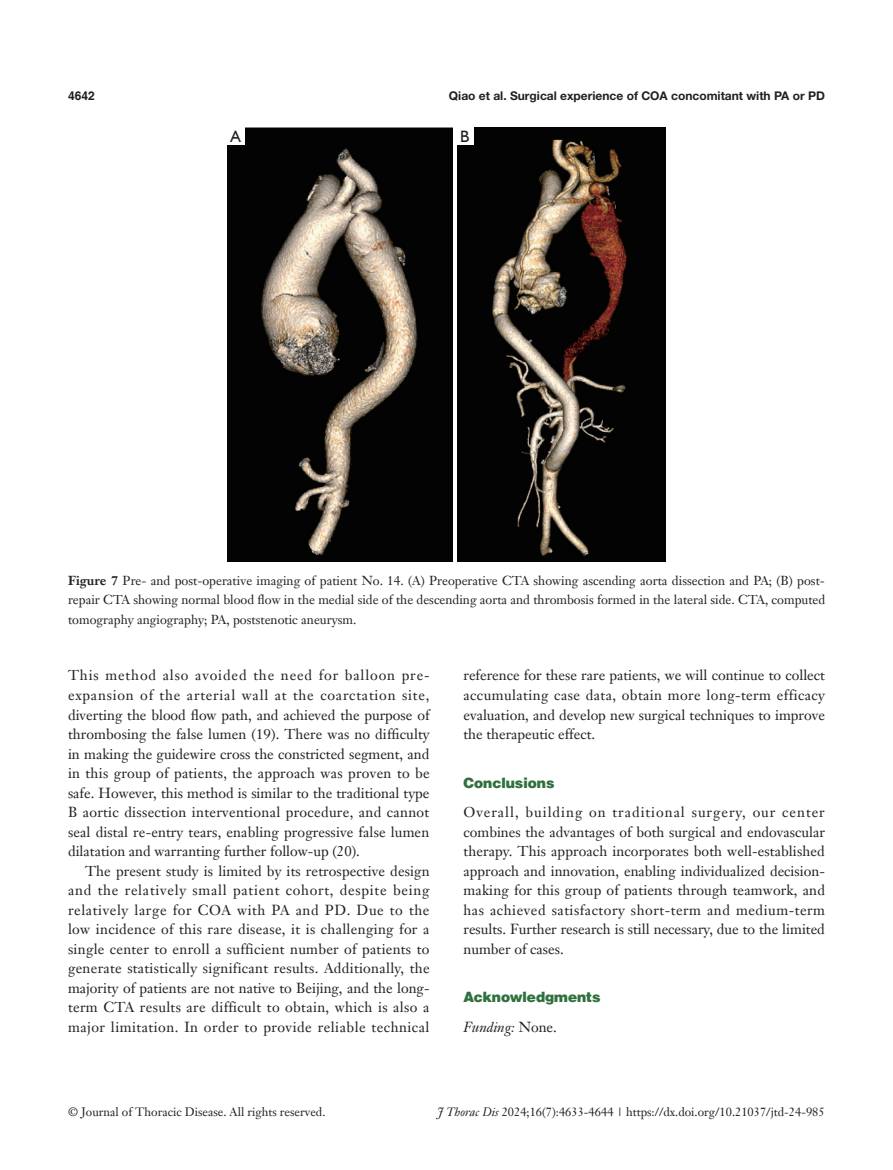
<style>
.page{position:relative;width:893px;height:1170px;background:#fff}
.page>*{position:absolute;margin:0;border:0;box-sizing:border-box;transform-origin:0 0}
.t1{font:16.5px "Humanist 521 BT";color:#231f20}
.t2{font:14.25px/19.5px "Janson Text LT";color:#231f20;text-align:justify}
._1ji-6_5{font:900 14.25px "Helvetica";color:#30703e}
.t3{font:italic 14.25px "Janson Text LT";color:#231f20}
.二级标题下沉{font:12.75px/19.5px "Janson Text LT";color:#231f20;text-align:justify}
.t4{font:12px "Janson Text LT";color:#231f20}
.t5{font:700 12px "Helvetica Neue LT Pro";color:#231f20}
.t6{font:700 12px "Helvetica";color:#231f20}
.s1{font-weight:700}
.s2{font-style:normal}
.s3{font-style:italic}
</style>
<div class="page">
<img style="left:227px;top:128px;width:226px;height:433px">
<img style="left:457px;top:128px;width:209px;height:433px">
<div style="left:227px;top:128px;width:17px;height:17px;background:#fff"></div>
<div style="left:456px;top:128px;width:17px;height:17px;background:#fff"></div>
<p class="t6" style="left:68px;top:88px;width:28px">4642</p>
<p class="t5" style="left:449px;top:88px;width:377px">Qiao et al. Surgical experience of COA concomitant with PA or PD</p>
<p class="t1" style="left:230px;top:126px;width:12px">A</p>
<p class="t1" style="left:460px;top:126px;width:11px">B</p>
<p class="二级标题下沉" style="left:68px;top:570px;width:759px"><span class="s1">Figure 7</span> Pre- and post-operative imaging of patient No. 14. (A) Preoperative CTA showing ascending aorta dissection and PA; (B) post&shy;repair CTA showing normal blood flow in the medial side of the descending aorta and thrombosis formed in the lateral side. CTA, computed tomography angiography; PA, poststenotic aneurysm.</p>
<p class="t2" style="left:68px;top:665px;width:363px">This method also avoided the need for balloon pre&shy;expansion of the arterial wall at the coarctation site, diverting the blood flow path, and achieved the purpose of thrombosing the false lumen (19). There was no difficulty in making the guidewire cross the constricted segment, and in this group of patients, the approach was proven to be safe. However, this method is similar to the traditional type B aortic dissection interventional procedure, and cannot seal distal re-entry tears, enabling progressive false lumen dilatation and warranting further follow-up (20).</p>
<p class="t2" style="left:68px;top:860px;width:363px;text-indent:17px">The present study is limited by its retrospective design and the relatively small patient cohort, despite being relatively large for COA with PA and PD. Due to the low incidence of this rare disease, it is challenging for a single center to enroll a sufficient number of patients to generate statistically significant results. Additionally, the majority of patients are not native to Beijing, and the long&shy;term CTA results are difficult to obtain, which is also a major limitation. In order to provide reliable technical</p>
<p class="t2" style="left:463px;top:665px;width:363px">reference for these rare patients, we will continue to collect accumulating case data, obtain more long-term efficacy evaluation, and develop new surgical techniques to improve the therapeutic effect.</p>
<p class="_1ji-6_5" style="left:463px;top:773px;width:92px">Conclusions</p>
<p class="t2" style="left:463px;top:802px;width:363px">Overall, building on traditional surgery, our center combines the advantages of both surgical and endovascular therapy. This approach incorporates both well-established approach and innovation, enabling individualized decision&shy;making for this group of patients through teamwork, and has achieved satisfactory short-term and medium-term results. Further research is still necessary, due to the limited number of cases.</p>
<p class="_1ji-6_5" style="left:463px;top:988px;width:139px">Acknowledgments</p>
<p class="t3" style="left:463px;top:1017px;width:95px">Funding: <span class="s2">None.</span></p>
<p class="t4" style="left:68px;top:1104px;width:259px">© Journal of Thoracic Disease. All rights reserved.</p>
<p class="t4" style="left:437px;top:1104px;width:389px"><span class="s3">J Thorac Dis</span> 2024;16(7):4633-4644 | https://dx.doi.org/10.21037/jtd-24-985</p>
</div>
